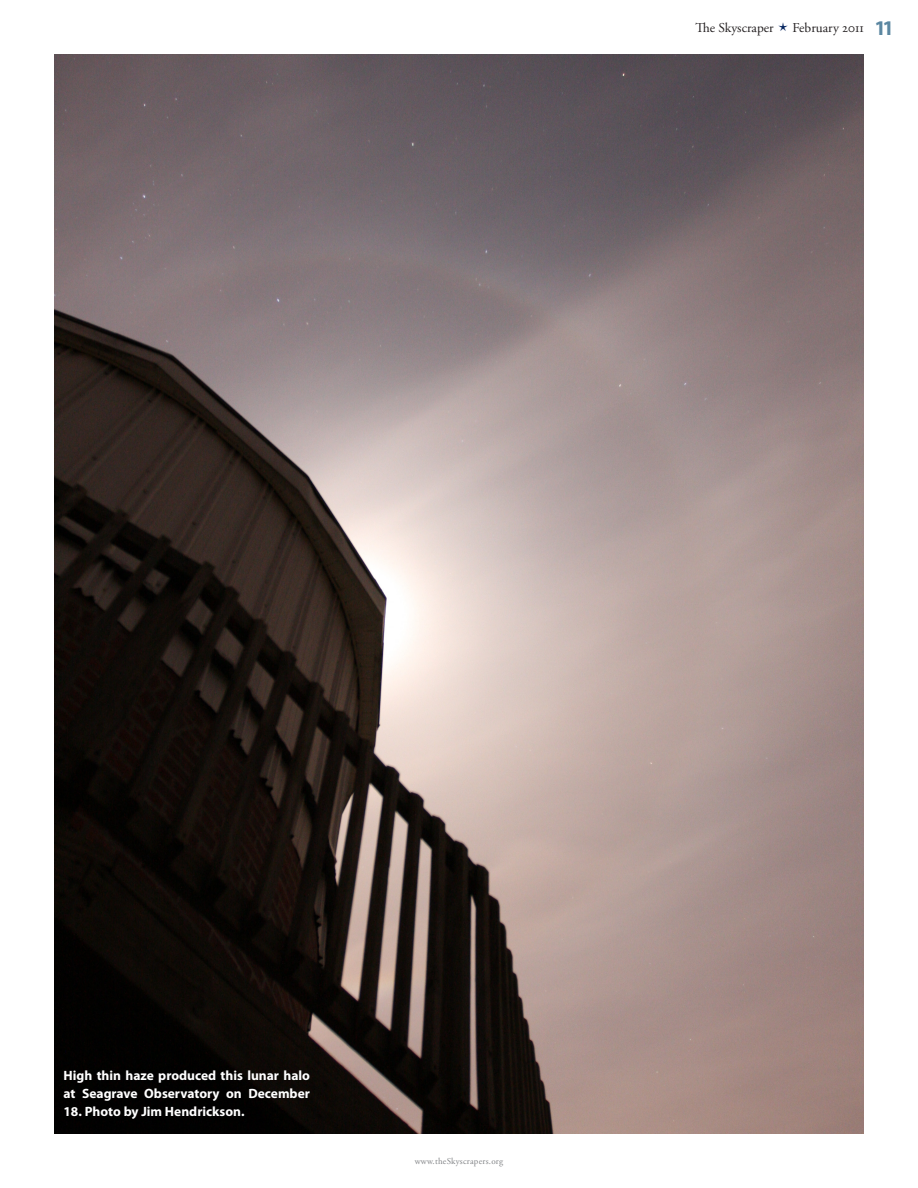
<style>
.page{position:relative;width:918px;height:1188px;background:#fff}
.page>*{position:absolute;margin:0;border:0;box-sizing:border-box;transform-origin:0 0}
.t1{font:700 21px "Myriad Pro";color:#5c87a1}
.t2{font:700 13.5px/18px "Myriad Pro";color:#fff}
.t3{font:13.5px "Adobe Garamond Pro";color:#231f20}
.t4{font:9px "Adobe Garamond Pro";letter-spacing:.025em;color:#808285}
</style>
<div class="page">
<img style="left:54px;top:54px;width:810px;height:1080px">
<p class="t3" style="left:695px;top:20px;width:80px">The Skyscraper</p>
<p class="t3" style="left:792px;top:20px;width:73px">February 2011</p>
<h1 class="t1" style="left:876px;top:14px;width:18px">11</h1>
<p class="t2" style="left:63px;top:1066px;width:248px">High thin haze produced this lunar halo at Seagrave Observatory on December</p>
<p class="t2" style="left:63px;top:1102px;width:183px">18. Photo by Jim Hendrickson.</p>
<p class="t4" style="left:415px;top:1156px;width:90px">www.theSkyscrapers.org</p>
</div>
